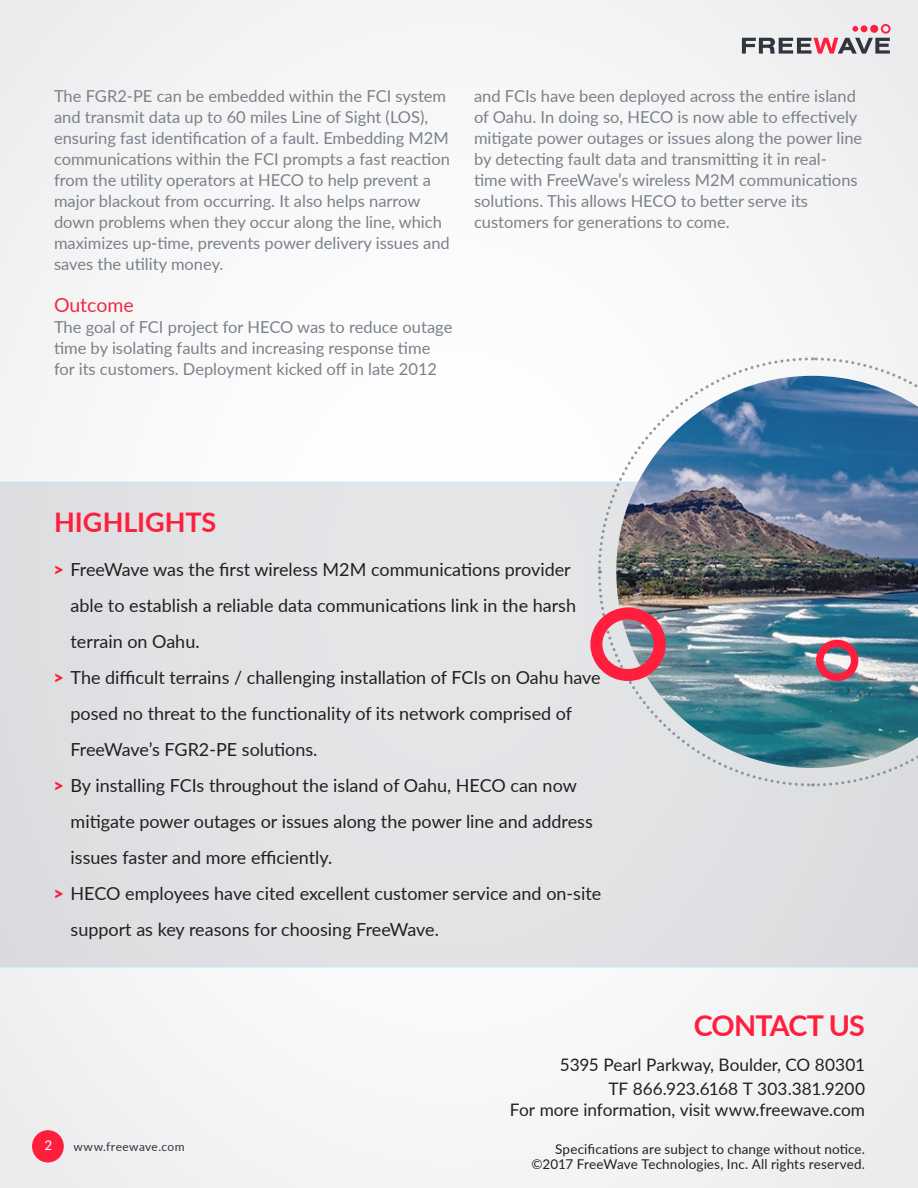
<style>
.page{position:relative;width:918px;height:1188px;background:#f6f6f7}
.page>*{position:absolute;margin:0;border:0;box-sizing:border-box;transform-origin:0 0}
.body_text{font:700 28.8px "Lato";letter-spacing:-.025em;color:#ff1f3d}
.t1{font:700 27px "Lato";color:#ff1f3d}
.t2{font:19.5px "Lato";color:#ed2842}
.t3{font:18px/36px "Lato";color:#222020}
.body_text-2{font:17.25px "Lato";color:#222020}
.t4{font:16.5px/21px "Lato";color:#79818a}
.body_text-3{font:13.5px "Lato";letter-spacing:.01em;color:#222020}
.t5{font:13.5px "Lato";color:#fff}
.t6{font:12px "Lato";letter-spacing:.035em;color:#30363d}
.s1{font-weight:900;color:#ff1f3d}
</style>
<div class="page">
<div style="left:32px;top:1130px;width:32px;height:32px;background:#ff1f3d;border-radius:50%"></div>
<svg style="left:742px;top:24px;width:149px;height:30px"></svg>
<div style="left:0;top:482px;width:918px;height:486px;background:#e1e3e4"></div>
<div style="left:596px;top:575px;width:216px;height:213px;background:#e2e3e5"></div>
<svg style="left:596px;top:357px;width:213px;height:215px"></svg>
<svg style="left:812px;top:357px;width:106px;height:431px"></svg>
<img style="left:616px;top:376px;width:302px;height:392px">
<div style="left:590px;top:608px;width:76px;height:73px;border:12px solid #ff1f3d;border-radius:50%"></div>
<div style="left:816px;top:640px;width:42px;height:41px;border:8px solid #ff1f3d;border-radius:50%"></div>
<p class="t4" style="left:54px;top:85px;width:397px">The FGR2-PE can be embedded within the FCI system and transmit data up to 60 miles Line of Sight (LOS), ensuring fast identification of a fault. Embedding M2M communications within the FCI prompts a fast reaction from the utility operators at HECO to help prevent a major blackout from occurring. It also helps narrow down problems when they occur along the line, which maximizes up-time, prevents power delivery issues and saves the utility money.</p>
<p class="t2" style="left:54px;top:291px;width:81px">Outcome</p>
<p class="t4" style="left:54px;top:316px;width:400px">The goal of FCI project for HECO was to reduce outage time by isolating faults and increasing response time for its customers. Deployment kicked off in late 2012</p>
<p class="t4" style="left:474px;top:85px;width:390px">and FCIs have been deployed across the entire island of Oahu. In doing so, HECO is now able to effectively mitigate power outages or issues along the power line by detecting fault data and transmitting it in real&shy;time with FreeWave’s wireless M2M communications solutions. This allows HECO to better serve its customers for generations to come.</p>
<p class="t1" style="left:54px;top:502px;width:164px">HIGHLIGHTS</p>
<p class="t3" style="left:71px;top:551px;width:507px;text-indent:-17px"><span class="s1">&gt;</span> FreeWave was the first wireless M2M communications provider able to establish a reliable data communications link in the harsh terrain on Oahu.</p>
<p class="t3" style="left:71px;top:659px;width:532px;text-indent:-17px"><span class="s1">&gt;</span> The difficult terrains / challenging installation of FCIs on Oahu have posed no threat to the functionality of its network comprised of<br>FreeWave’s FGR2-PE solutions.</p>
<p class="t3" style="left:71px;top:767px;width:524px;text-indent:-17px"><span class="s1">&gt;</span> By installing FCIs throughout the island of Oahu, HECO can now mitigate power outages or issues along the power line and address issues faster and more efficiently.</p>
<p class="t3" style="left:71px;top:875px;width:532px;text-indent:-17px"><span class="s1">&gt;</span> HECO employees have cited excellent customer service and on-site support as key reasons for choosing FreeWave.</p>
<p class="t5" style="left:44px;top:1136px;width:9px">2</p>
<p class="t6" style="left:74px;top:1138px;width:113px">www.freewave.com</p>
<p class="body_text" style="left:694px;top:1005px;width:173px">CONTACT US</p>
<p class="body_text-2" style="left:560px;top:1052px;width:307px">5395 Pearl Parkway, Boulder, CO 80301</p>
<p class="body_text-2" style="left:608px;top:1076px;width:258px">TF 866.923.6168 T 303.381.9200</p>
<p class="body_text-2" style="left:510px;top:1097px;width:357px">For more information, visit www.freewave.com</p>
<p class="body_text-3" style="left:555px;top:1140px;width:311px">Specifications are subject to change without notice.</p>
<p class="body_text-3" style="left:531px;top:1155px;width:335px">©2017 FreeWave Technologies, Inc. All rights reserved.</p>
</div>
